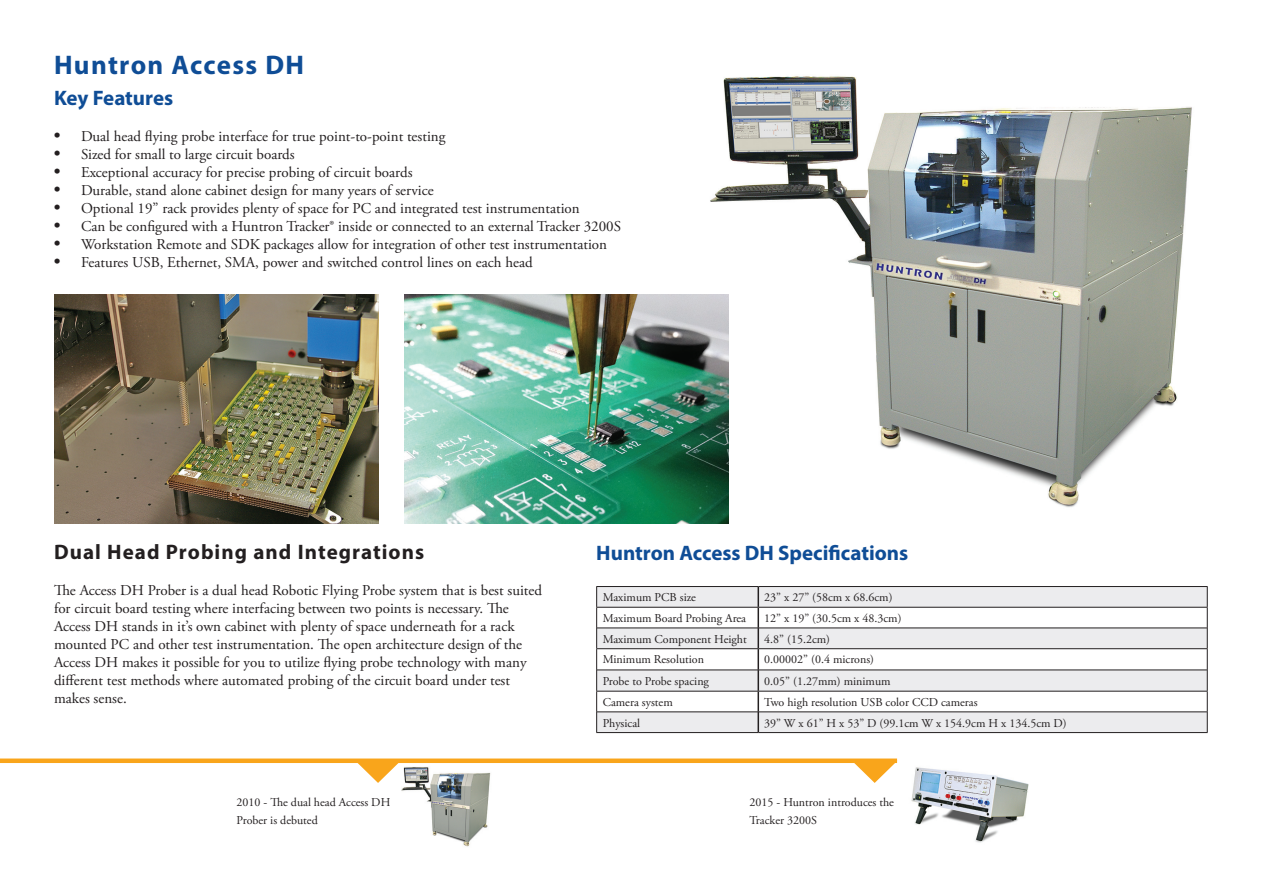
<style>
.page{position:relative;width:1263px;height:893px;background:#fff}
.page>*{position:absolute;margin:0;border:0;box-sizing:border-box;transform-origin:0 0}
.t1{font:700 27px "Myriad Pro";letter-spacing:.05em;color:#0f4d96}
.t2{font:700 21px "Myriad Pro";color:#0f4d96}
.t3{font:700 21px "Myriad Pro";letter-spacing:.05em;color:#231f20}
.t4{font:15px/18px "Adobe Garamond Pro";color:#231f20}
.t5{font:12px/18px "Adobe Garamond Pro";color:#231f20}
.s1{font-family:"Times";font-size:18px}
</style>
<div class="page">
<img style="left:402px;top:767px;width:89px;height:80px">
<img style="left:911px;top:767px;width:118px;height:76px">
<img style="left:700px;top:76px;width:492px;height:447px">
<img style="left:404px;top:295px;width:324px;height:228px">
<img style="left:54px;top:295px;width:324px;height:228px">
<div style="left:0;top:758px;width:897px;height:5px;background:#f9a51b"></div>
<svg style="left:357px;top:763px;width:42px;height:20px"></svg>
<svg style="left:854px;top:763px;width:41px;height:20px"></svg>
<svg style="left:597px;top:587px;width:610px;height:145px;fill:#ececee"></svg>
<hr style="left:757px;top:587px;width:2px;height:20px;background:#231f20">
<hr style="left:757px;top:608px;width:2px;height:20px;background:#231f20">
<hr style="left:757px;top:628px;width:2px;height:20px;background:#231f20">
<hr style="left:757px;top:649px;width:2px;height:21px;background:#231f20">
<hr style="left:757px;top:670px;width:2px;height:21px;background:#231f20">
<hr style="left:757px;top:691px;width:2px;height:21px;background:#231f20">
<hr style="left:757px;top:712px;width:2px;height:20px;background:#231f20">
<hr style="left:596px;top:607px;width:162px;height:1px;background:#231f20">
<hr style="left:758px;top:607px;width:450px;height:1px;background:#231f20">
<hr style="left:596px;top:648px;width:162px;height:1px;background:#231f20">
<hr style="left:758px;top:648px;width:450px;height:1px;background:#231f20">
<hr style="left:596px;top:691px;width:162px;height:1px;background:#231f20">
<hr style="left:758px;top:691px;width:450px;height:1px;background:#231f20">
<hr style="left:597px;top:628px;width:161px;height:1px;background:#231f20">
<hr style="left:758px;top:628px;width:449px;height:1px;background:#231f20">
<hr style="left:597px;top:670px;width:161px;height:1px;background:#231f20">
<hr style="left:758px;top:670px;width:449px;height:1px;background:#231f20">
<hr style="left:596px;top:586px;width:162px;height:1px;background:#231f20">
<hr style="left:758px;top:586px;width:450px;height:1px;background:#231f20">
<svg style="left:596px;top:587px;width:1px;height:145px"></svg>
<svg style="left:1207px;top:587px;width:1px;height:145px"></svg>
<hr style="left:596px;top:732px;width:162px;height:1px;background:#231f20">
<hr style="left:758px;top:732px;width:450px;height:1px;background:#231f20">
<hr style="left:597px;top:712px;width:161px;height:1px;background:#231f20">
<hr style="left:758px;top:712px;width:449px;height:1px;background:#231f20">
<h1 class="t1" style="left:54px;top:48px;width:252px">Huntron Access DH</h1>
<h2 class="t2" style="left:54px;top:84px;width:121px">Key Features</h2>
<p class="t4" style="left:54px;top:128px;width:393px"><span class="s1">•</span> Dual head flying probe interface for true point-to-point testing</p>
<p class="t4" style="left:54px;top:146px;width:242px"><span class="s1">•</span> Sized for small to large circuit boards</p>
<p class="t4" style="left:54px;top:164px;width:360px"><span class="s1">•</span> Exceptional accuracy for precise probing of circuit boards</p>
<p class="t4" style="left:54px;top:182px;width:381px"><span class="s1">•</span> Durable, stand alone cabinet design for many years of service</p>
<p class="t4" style="left:54px;top:200px;width:527px"><span class="s1">•</span> Optional 19” rack provides plenty of space for PC and integrated test instrumentation</p>
<p class="t4" style="left:54px;top:218px;width:568px"><span class="s1">•</span> Can be configured with a Huntron Tracker® inside or connected to an external Tracker 3200S</p>
<p class="t4" style="left:54px;top:236px;width:555px"><span class="s1">•</span> Workstation Remote and SDK packages allow for integration of other test instrumentation</p>
<p class="t4" style="left:54px;top:254px;width:480px"><span class="s1">•</span> Features USB, Ethernet, SMA, power and switched control lines on each head</p>
<h2 class="t3" style="left:54px;top:538px;width:372px">Dual Head Probing and Integrations</h2>
<p class="t4" style="left:54px;top:582px;width:490px">The Access DH Prober is a dual head Robotic Flying Probe system that is best suited for circuit board testing where interfacing between two points is necessary. The Access DH stands in it’s own cabinet with plenty of space underneath for a rack mounted PC and other test instrumentation. The open architecture design of the Access DH makes it possible for you to utilize flying probe technology with many different test methods where automated probing of the circuit board under test makes sense.</p>
<h2 class="t2" style="left:596px;top:539px;width:314px">Huntron Access DH Specifications</h2>
<p class="t5" style="left:603px;top:589px;width:95px">Maximum PCB size</p>
<p class="t5" style="left:764px;top:589px;width:130px">23” x 27” (58cm x 68.6cm)</p>
<p class="t5" style="left:603px;top:610px;width:145px">Maximum Board Probing Area</p>
<p class="t5" style="left:764px;top:610px;width:139px">12” x 19” (30.5cm x 48.3cm)</p>
<p class="t5" style="left:603px;top:630px;width:146px">Maximum Component Height</p>
<p class="t5" style="left:764px;top:630px;width:67px">4.8” (15.2cm)</p>
<p class="t5" style="left:603px;top:651px;width:103px">Minimum Resolution</p>
<p class="t5" style="left:764px;top:651px;width:111px">0.00002” (0.4 microns)</p>
<p class="t5" style="left:603px;top:672px;width:108px">Probe to Probe spacing</p>
<p class="t5" style="left:764px;top:672px;width:128px">0.05” (1.27mm) minimum</p>
<p class="t5" style="left:603px;top:693px;width:72px">Camera system</p>
<p class="t5" style="left:764px;top:693px;width:215px">Two high resolution USB color CCD cameras</p>
<p class="t5" style="left:603px;top:714px;width:39px">Physical</p>
<p class="t5" style="left:764px;top:714px;width:304px">39” W x 61” H x 53” D (99.1cm W x 154.9cm H x 134.5cm D)</p>
<p class="t5" style="left:237px;top:793px;width:155px">2010 - The dual head Access DH<br>Prober is debuted</p>
<p class="t5" style="left:750px;top:793px;width:146px">2015 - Huntron introduces the<br>Tracker 3200S</p>
</div>
